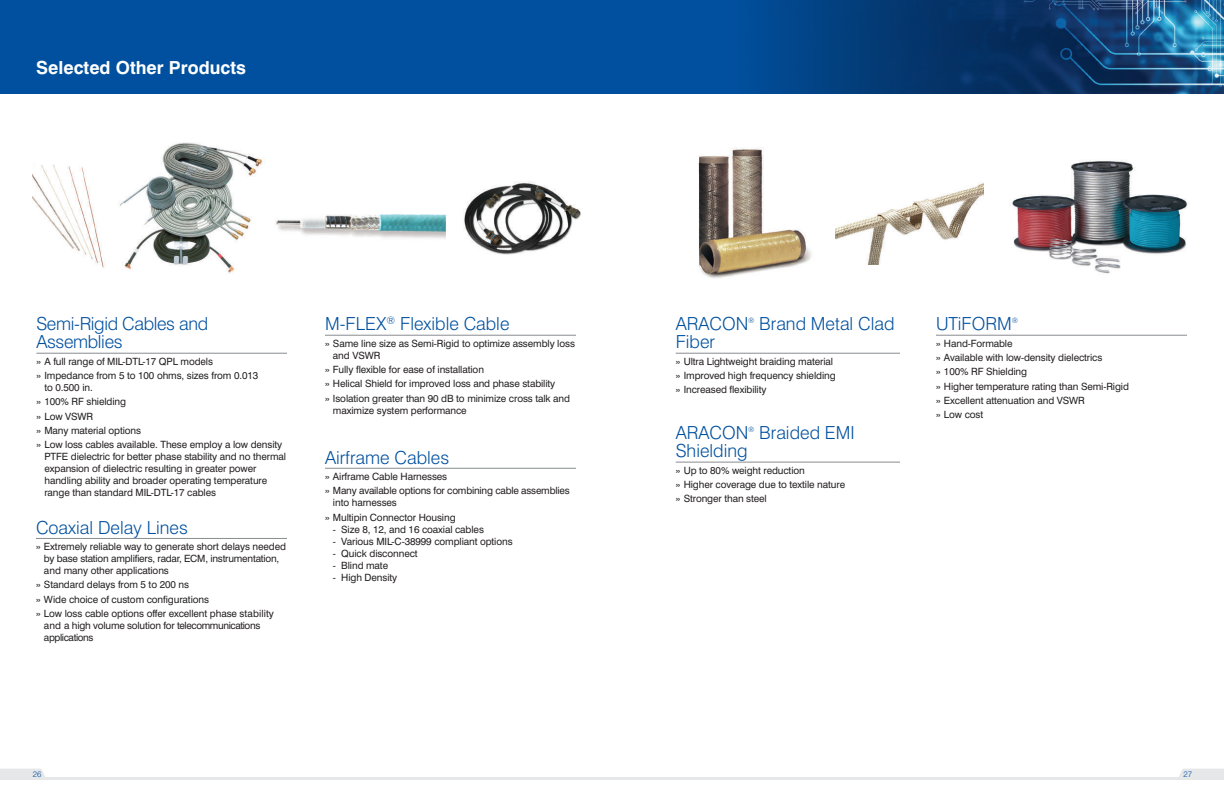
<style>
.page{position:relative;width:1224px;height:792px;background:#fff}
.page>*{position:absolute;margin:0;border:0;box-sizing:border-box;transform-origin:0 0}
.t1{font:300 18px "Swiss 721 BT";color:#01509f}
.t2{font:300 18px/18px "Swiss 721 BT";letter-spacing:-.02em;color:#01509f}
.t3{font:700 18px "Swiss 721 BT";color:#fff}
.t4{font:10px/14.2px "Swiss 721 BT";letter-spacing:-.01em;color:#231f20}
.t5{font:10px/12px "Swiss 721 BT";letter-spacing:-.04em;color:#231f20}
.t6{font:300 8px "Swiss 721 BT";color:#01509f}
.t7{font:300 7.6px "Swiss 721 BT";color:#01509f}
</style>
<div class="page">
<div style="left:0;top:0;width:1224px;height:94px;background:#01509f"></div>
<img style="left:762px;top:0;width:462px;height:94px">
<svg style="left:1178px;top:769px;width:46px;height:9px"></svg>
<svg style="left:0;top:769px;width:46px;height:9px"></svg>
<hr style="left:0;top:778px;width:1224px;height:2px;background:#e6e7e9">
<hr style="left:676px;top:353px;width:224px;height:1px;background:#888c8f">
<hr style="left:676px;top:462px;width:224px;height:1px;background:#888c8f">
<hr style="left:936px;top:335px;width:251px;height:1px;background:#888c8f">
<img style="left:835px;top:183px;width:149px;height:81px">
<img style="left:698px;top:147px;width:114px;height:131px">
<img style="left:1012px;top:160px;width:176px;height:114px">
<hr style="left:325px;top:335px;width:251px;height:1px;background:#888c8f">
<hr style="left:325px;top:468px;width:251px;height:1px;background:#888c8f">
<img style="left:275px;top:214px;width:171px;height:25px">
<img style="left:464px;top:181px;width:117px;height:74px">
<hr style="left:36px;top:353px;width:251px;height:1px;background:#888c8f">
<hr style="left:36px;top:538px;width:251px;height:1px;background:#888c8f">
<img style="left:119px;top:142px;width:144px;height:131px">
<img style="left:32px;top:165px;width:73px;height:103px">
<h1 class="t3" style="left:36px;top:57px;width:211px">Selected Other Products</h1>
<h1 class="t2" style="left:36px;top:315px;width:173px">Semi-Rigid Cables and<br>Assemblies</h1>
<p class="t4" style="left:36px;top:354px;width:223px">» A full range of MIL-DTL-17 QPL models<br>» Impedance from 5 to 100 ohms, sizes from 0.013</p>
<p class="t4" style="left:36px;top:380px;width:247px;text-indent:8px">to 0.500 in.<br>» 100% RF shielding<br>» Low VSWR<br>» Many material options<br>» Low loss cables available. These employ a low density</p>
<p class="t4" style="left:44px;top:451px;width:243px;line-height:12px">PTFE dielectric for better phase stability and no thermal expansion of dielectric resulting in greater power handling ability and broader operating temperature range than standard MIL-DTL-17 cables</p>
<h1 class="t1" style="left:36px;top:516px;width:153px">Coaxial Delay Lines</h1>
<p class="t4" style="left:44px;top:541px;width:244px;line-height:12px;text-indent:-8px">» Extremely reliable way to generate short delays needed by base station amplifiers, radar, ECM, instrumentation, and many other applications</p>
<p class="t4" style="left:36px;top:578px;width:240px">» Standard delays from 5 to 200 ns<br>» Wide choice of custom configurations<br>» Low loss cable options offer excellent phase stability</p>
<p class="t5" style="left:44px;top:619px;width:218px">and a high volume solution for telecommunications applications</p>
<h1 class="t1" style="left:325px;top:313px;width:186px">M-FLEX<sup>®</sup> Flexible Cable</h1>
<p class="t4" style="left:333px;top:337px;width:244px;line-height:12px;text-indent:-8px">» Same line size as Semi-Rigid to optimize assembly loss and VSWR</p>
<p class="t4" style="left:325px;top:362px;width:247px">» Fully flexible for ease of installation<br>» Helical Shield for improved loss and phase stability<br>» Isolation greater than 90 dB to minimize cross talk and</p>
<p class="t4" style="left:333px;top:403px;width:135px">maximize system performance</p>
<h1 class="t1" style="left:325px;top:446px;width:126px">Airframe Cables</h1>
<p class="t4" style="left:325px;top:469px;width:246px">» Airframe Cable Harnesses<br>» Many available options for combining cable assemblies</p>
<p class="t4" style="left:325px;top:496px;width:132px;text-indent:8px">into harnesses<br>» Multipin Connector Housing</p>
<p class="t4" style="left:333px;top:522px;width:152px">- Size 8, 12, and 16 coaxial cables</p>
<p class="t4" style="left:333px;top:534px;width:181px">- Various MIL-C-38999 compliant options</p>
<p class="t4" style="left:333px;top:546px;width:86px">- Quick disconnect</p>
<p class="t4" style="left:333px;top:558px;width:57px">- Blind mate</p>
<p class="t4" style="left:333px;top:570px;width:66px">- High Density</p>
<h1 class="t1" style="left:676px;top:313px;width:74px">ARACON</h1>
<p class="t7" style="left:748px;top:316px;width:8px">®</p>
<h1 class="t1" style="left:759px;top:313px;width:137px">Brand Metal Clad</h1>
<h1 class="t1" style="left:676px;top:331px;width:41px">Fiber</h1>
<p class="t4" style="left:676px;top:354px;width:161px">» Ultra Lightweight braiding material » Improved high frequency shielding » Increased flexibility</p>
<h1 class="t1" style="left:676px;top:422px;width:74px">ARACON</h1>
<p class="t7" style="left:748px;top:425px;width:8px">®</p>
<h1 class="t1" style="left:759px;top:422px;width:97px">Braided EMI</h1>
<h1 class="t1" style="left:676px;top:440px;width:73px">Shielding</h1>
<p class="t4" style="left:676px;top:463px;width:171px">» Up to 80% weight reduction<br>» Higher coverage due to textile nature » Stronger than steel</p>
<h1 class="t1" style="left:936px;top:313px;width:77px">UTiFORM</h1>
<p class="t7" style="left:1012px;top:316px;width:8px">®</p>
<p class="t4" style="left:936px;top:336px;width:195px">» Hand-Formable<br>» Available with low-density dielectrics<br>» 100% RF Shielding<br>» Higher temperature rating than Semi-Rigid » Excellent attenuation and VSWR<br>» Low cost</p>
<p class="t6" style="left:33px;top:769px;width:10px">26</p>
<p class="t6" style="left:1183px;top:769px;width:10px">27</p>
</div>
